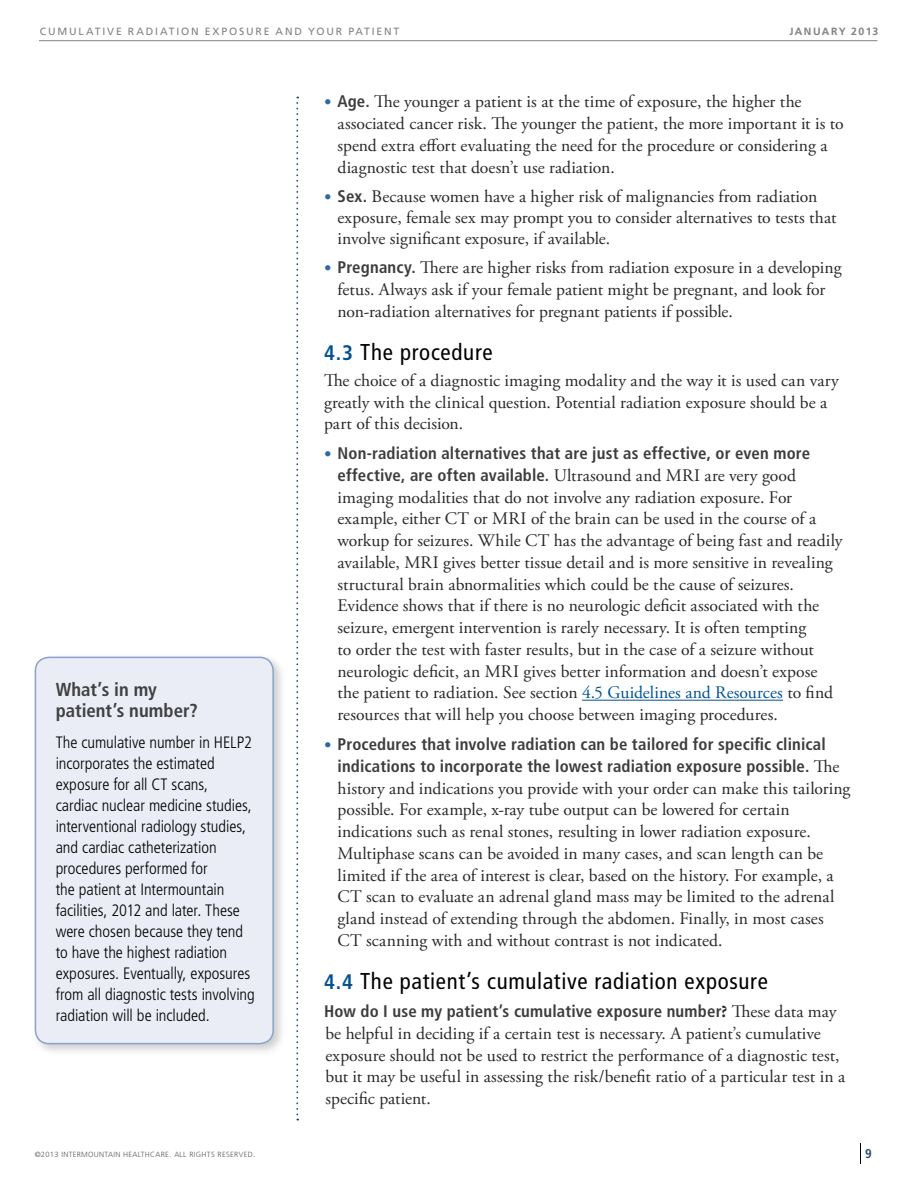
<style>
.page{position:relative;width:918px;height:1188px;background:#fff}
.page>*{position:absolute;margin:0;border:0;box-sizing:border-box;transform-origin:0 0}
.t1{font:condensed 22.8px "Frutiger LT Std";color:#000}
.t2{font:700 condensed 18.75px/21px "Frutiger LT Std";color:#414042}
.t3{font:17.7px/21.8px "Adobe Garamond Pro";color:#292829}
.t4{font:700 condensed 16.8px/21.8px "Frutiger LT Std";letter-spacing:.01em;color:#3d3c3e;text-align:center}
.t5{font:300 condensed 16.5px/21px "Frutiger LT Std";letter-spacing:-.005em;color:#000}
.t6{font:700 condensed 12.75px "Frutiger LT Std";color:#24446c}
.t7{font:10.5px "Frutiger LT Std";letter-spacing:.175em;color:#808285}
.t8{font:700 10.5px "Frutiger LT Std";letter-spacing:.13em;color:#808285}
.t9{font:300 7.5px "Frutiger LT Std";letter-spacing:.04em;color:#58595b}
.s1{font-family:"Frutiger LT Std";font-weight:700;font-stretch:condensed;font-size:15px;color:#2f68a4}
.s2{font-family:"Frutiger LT Std";font-weight:700;font-stretch:condensed;font-size:16.8px;color:#3d3c3e}
.s3{font-weight:700;font-size:21px;color:#005295}
.s4{font-size:15px;color:#2f68a4}
.s5{font-family:"Adobe Garamond Pro";font-weight:400;font-stretch:normal;font-size:17.7px;color:#292829}
.s6{color:#005295}
.s7{font-family:"Adobe Garamond Pro";font-stretch:normal;font-size:17.7px;color:#292829}
.s8{font-size:9px}
</style>
<div class="page">
<hr style="left:39px;top:40px;width:839px;height:1px;background:#808285">
<svg style="left:296px;top:97px;width:2px;height:1023px"></svg>
<svg style="left:860px;top:1144px;width:1px;height:20px"></svg>
<hr style="left:582px;top:700px;width:201px;height:1px;background:#005295">
<div style="left:31px;top:653px;width:256px;height:404px;background:#000;opacity:.2"></div>
<div style="left:35px;top:657px;width:238px;height:387px;background:#eaedf5;border-radius:14px"></div>
<div style="left:35px;top:657px;width:239px;height:387px;border:2px solid #8ca2cb;border-radius:14px"></div>
<p class="t7" style="left:40px;top:25px;width:361px">CUMULATIVE RADIATION EXPOSURE AND YOUR PATIENT</p>
<p class="t8" style="left:789px;top:25px;width:91px">JANUARY 2013</p>
<p class="t2" style="left:56px;top:679px;width:144px">What’s in my patient’s number?</p>
<p class="t5" style="left:56px;top:732px;width:201px">The cumulative number in HELP2 incorporates the estimated exposure for all CT scans,<br>cardiac nuclear medicine studies, interventional radiology studies, and cardiac catheterization procedures performed for<br>the patient at Intermountain facilities, 2012 and later. These were chosen because they tend to have the highest radiation exposures. Eventually, exposures from all diagnostic tests involving radiation will be included.</p>
<p class="t3" style="left:338px;top:91px;width:508px;text-indent:-14px"><span class="s1">•</span> <span class="s2">Age.</span> The younger a patient is at the time of exposure, the higher the associated cancer risk. The younger the patient, the more important it is to spend extra effort evaluating the need for the procedure or considering a diagnostic test that doesn’t use radiation.</p>
<p class="t3" style="left:338px;top:186px;width:500px;line-height:21px;text-indent:-14px"><span class="s1">•</span> <span class="s2">Sex.</span> Because women have a higher risk of malignancies from radiation exposure, female sex may prompt you to consider alternatives to tests that involve significant exposure, if available.</p>
<p class="t3" style="left:338px;top:258px;width:506px;text-indent:-14px"><span class="s1">•</span> <span class="s2">Pregnancy.</span> There are higher risks from radiation exposure in a developing fetus. Always ask if your female patient might be pregnant, and look for non-radiation alternatives for pregnant patients if possible.</p>
<p class="t1" style="left:324px;top:339px;width:170px"><span class="s3">4.3</span> The procedure</p>
<p class="t3" style="left:324px;top:370px;width:517px">The choice of a diagnostic imaging modality and the way it is used can vary greatly with the clinical question. Potential radiation exposure should be a part of this decision.</p>
<p class="t4" style="left:324px;top:443px;width:488px"><span class="s4">•</span> Non-radiation alternatives that are just as effective, or even more effective, are often available. <span class="s5">Ultrasound and MRI are very good</span></p>
<p class="t3" style="left:338px;top:487px;width:507px">imaging modalities that do not involve any radiation exposure. For example, either CT or MRI of the brain can be used in the course of a workup for seizures. While CT has the advantage of being fast and readily available, MRI gives better tissue detail and is more sensitive in revealing structural brain abnormalities which could be the cause of seizures.<br>Evidence shows that if there is no neurologic deficit associated with the seizure, emergent intervention is rarely necessary. It is often tempting<br>to order the test with faster results, but in the case of a seizure without neurologic deficit, an MRI gives better information and doesn’t expose the patient to radiation. See section <span class="s6">4.5 Guidelines and Resources</span> to find resources that will help you choose between imaging procedures.</p>
<p class="t4" style="left:338px;top:733px;width:504px;text-align:left;text-indent:-14px"><span class="s4">•</span> Procedures that involve radiation can be tailored for specific clinical indications to incorporate the lowest radiation exposure possible. <span class="s5">The</span></p>
<p class="t3" style="left:338px;top:778px;width:515px">history and indications you provide with your order can make this tailoring possible. For example, x-ray tube output can be lowered for certain indications such as renal stones, resulting in lower radiation exposure.<br>Multiphase scans can be avoided in many cases, and scan length can be limited if the area of interest is clear, based on the history. For example, a CT scan to evaluate an adrenal gland mass may be limited to the adrenal gland instead of extending through the abdomen. Finally, in most cases CT scanning with and without contrast is not indicated.</p>
<p class="t1" style="left:324px;top:967px;width:445px"><span class="s3">4.4</span> The patient’s cumulative radiation exposure</p>
<p class="t4" style="left:324px;top:1000px;width:514px">How do I use my patient’s cumulative exposure number<span class="s7">?</span> <span class="s5">These data may</span></p>
<p class="t3" style="left:325px;top:1023px;width:521px">be helpful in deciding if a certain test is necessary. A patient’s cumulative exposure should not be used to restrict the performance of a diagnostic test, but it may be useful in assessing the risk/benefit ratio of a particular test in a specific patient.</p>
<p class="t9" style="left:35px;top:1150px;width:222px">©2013 INTERMOUNTAIN HEALTHCARE. ALL RIGHTS RESERVED<span class="s8">.</span></p>
<p class="t6" style="left:865px;top:1146px;width:8px">9</p>
</div>
